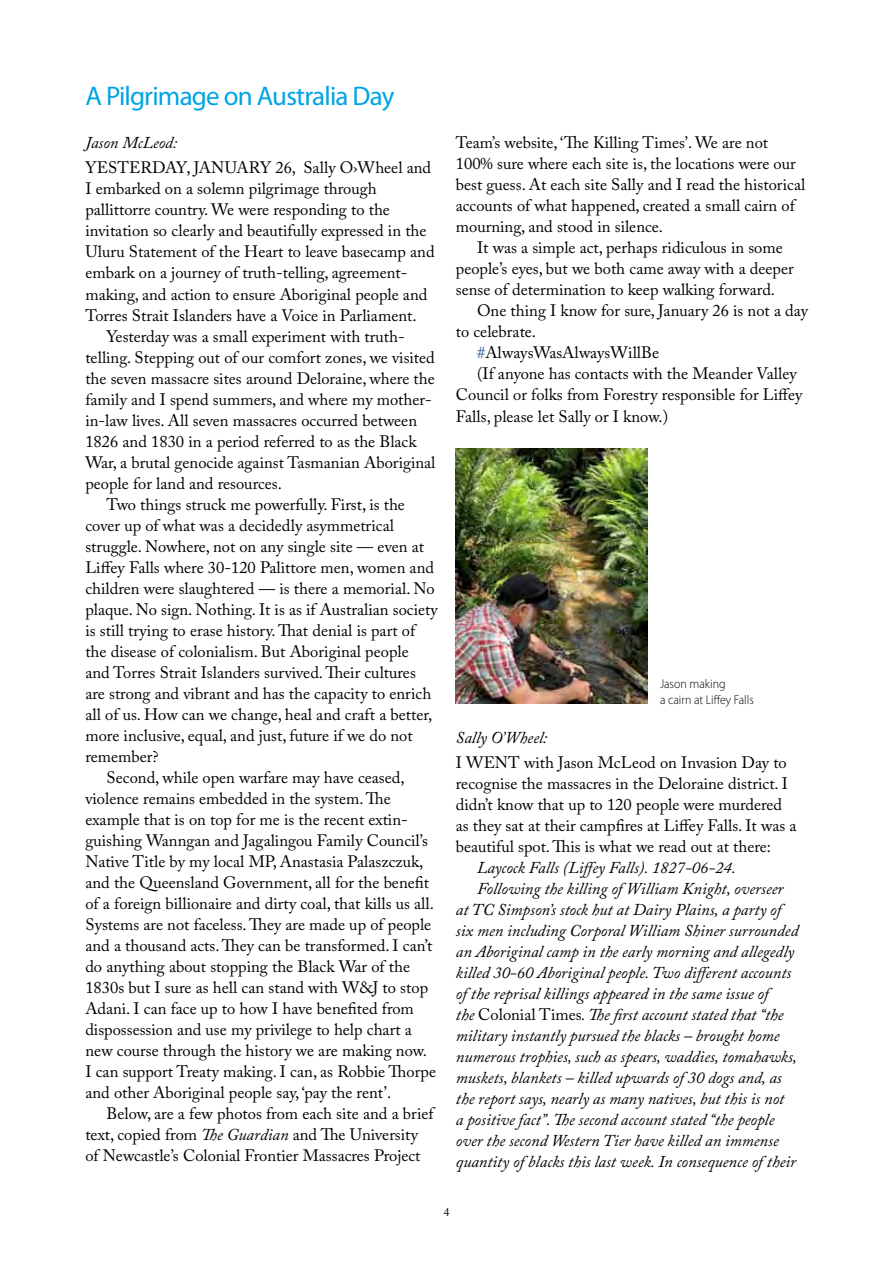
<style>
.page{position:relative;width:893px;height:1263px;background:#fff}
.page>*{position:absolute;margin:0;border:0;box-sizing:border-box;transform-origin:0 0}
.t1{font:27px "Myriad Pro";letter-spacing:-.03em;color:#00a4e4}
.t2{font:16.5px/21px "Adobe Caslon Pro";color:#000}
.t3{font:italic 16.5px "Adobe Caslon Pro";color:#000}
.t4{font:300 12.75px/15.9px "Myriad Pro";color:#000;scale:.94 1}
.t5{font:12px "Adobe Caslon Pro";color:#000}
.s1{font-style:italic}
.s2{color:#446ca8}
.s3{font-style:normal}
</style>
<div class="page">
<img style="left:456px;top:449px;width:191px;height:255px">
<h1 class="t1" style="left:85px;top:80px;width:311px">A Pilgrimage on Australia Day</h1>
<p class="t3" style="left:85px;top:133px;width:93px">Jason McLeod:</p>
<p class="t2" style="left:85px;top:157px;width:347px">Yest erd ay, January 26, Sally O›Wheel and</p>
<p class="t2" style="left:85px;top:178px;width:293px">I embarked on a solemn pilgrimage through</p>
<p class="t2" style="left:85px;top:199px;width:306px">pallittorre country. We were responding to the</p>
<p class="t2" style="left:85px;top:220px;width:343px">invitation so clearly and beautifully expressed in the</p>
<p class="t2" style="left:85px;top:241px;width:351px">Uluru Statement of the Heart to leave basecamp and</p>
<p class="t2" style="left:85px;top:262px;width:324px">embark on a journey of truth-telling, agreement-</p>
<p class="t2" style="left:85px;top:283px;width:343px">making, and action to ensure Aboriginal people and</p>
<p class="t2" style="left:85px;top:304px;width:333px">Torres Strait Islanders have a Voice in Parliament.</p>
<p class="t2" style="left:107px;top:325px;width:300px">Yesterday was a small experiment with truth-</p>
<p class="t2" style="left:85px;top:346px;width:351px">telling. Stepping out of our comfort zones, we visited</p>
<p class="t2" style="left:85px;top:367px;width:351px">the seven massacre sites around Deloraine, where the</p>
<p class="t2" style="left:85px;top:388px;width:348px">family and I spend summers, and where my mother-</p>
<p class="t2" style="left:85px;top:409px;width:333px">in-law lives. All seven massacres occurred between</p>
<p class="t2" style="left:85px;top:430px;width:333px">1826 and 1830 in a period referred to as the Black</p>
<p class="t2" style="left:85px;top:451px;width:352px">War, a brutal genocide against Tasmanian Aboriginal</p>
<p class="t2" style="left:85px;top:472px;width:198px">people for land and resources.</p>
<p class="t2" style="left:107px;top:493px;width:300px">Two things struck me powerfully. First, is the</p>
<p class="t2" style="left:85px;top:514px;width:310px">cover up of what was a decidedly asymmetrical</p>
<p class="t2" style="left:85px;top:535px;width:340px">struggle. Nowhere, not on any single site — even at</p>
<p class="t2" style="left:85px;top:556px;width:350px">Liffey Falls where 30-120 Palittore men, women and</p>
<p class="t2" style="left:85px;top:577px;width:351px">children were slaughtered — is there a memorial. No</p>
<p class="t2" style="left:85px;top:598px;width:354px">plaque. No sign. Nothing. It is as if Australian society</p>
<p class="t2" style="left:85px;top:619px;width:331px">is still trying to erase history. That denial is part of</p>
<p class="t2" style="left:85px;top:640px;width:325px">the disease of colonialism. But Aboriginal people</p>
<p class="t2" style="left:85px;top:661px;width:332px">and Torres Strait Islanders survived. Their cultures</p>
<p class="t2" style="left:85px;top:682px;width:347px">are strong and vibrant and has the capacity to enrich</p>
<p class="t2" style="left:85px;top:703px;width:348px">all of us. How can we change, heal and craft a better,</p>
<p class="t2" style="left:85px;top:724px;width:329px">more inclusive, equal, and just, future if we do not</p>
<p class="t2" style="left:85px;top:745px;width:75px">remember?</p>
<p class="t2" style="left:107px;top:766px;width:299px">Second, while open warfare may have ceased,</p>
<p class="t2" style="left:85px;top:787px;width:307px">violence remains embedded in the system. The</p>
<p class="t2" style="left:85px;top:808px;width:324px">example that is on top for me is the recent extin-</p>
<p class="t2" style="left:85px;top:829px;width:344px">guishing Wanngan and Jagalingou Family Council’s</p>
<p class="t2" style="left:85px;top:850px;width:339px">Native Title by my local MP, Anastasia Palaszczuk,</p>
<p class="t2" style="left:85px;top:871px;width:345px">and the Queensland Government, all for the benefit</p>
<p class="t2" style="left:85px;top:892px;width:350px">of a foreign billionaire and dirty coal, that kills us all.</p>
<p class="t2" style="left:85px;top:913px;width:347px">Systems are not faceless. They are made up of people</p>
<p class="t2" style="left:85px;top:934px;width:348px">and a thousand acts. They can be transformed. I can’t</p>
<p class="t2" style="left:85px;top:955px;width:326px">do anything about stopping the Black War of the</p>
<p class="t2" style="left:85px;top:976px;width:344px">1830s but I sure as hell can stand with W&amp;J to stop</p>
<p class="t2" style="left:85px;top:997px;width:330px">Adani. I can face up to how I have benefited from</p>
<p class="t2" style="left:85px;top:1018px;width:328px">dispossession and use my privilege to help chart a</p>
<p class="t2" style="left:85px;top:1039px;width:343px">new course through the history we are making now.</p>
<p class="t2" style="left:85px;top:1060px;width:352px">I can support Treaty making. I can, as Robbie Thorpe</p>
<p class="t2" style="left:85px;top:1081px;width:307px">and other Aboriginal people say, ‘pay the rent’.</p>
<p class="t2" style="left:107px;top:1102px;width:328px">Below, are a few photos from each site and a brief</p>
<p class="t2" style="left:85px;top:1123px;width:334px">text, copied from <span class="s1">The Guardian</span> and The University</p>
<p class="t2" style="left:85px;top:1144px;width:337px">of Newcastle’s Colonial Frontier Massacres Project</p>
<p class="t2" style="left:456px;top:132px;width:351px">Team’s website, ‘The Killing Times’. We are not 100% sure where each site is, the locations were our best guess. At each site Sally and I read the historical accounts of what happened, created a small cairn of mourning, and stood in silence.</p>
<p class="t2" style="left:456px;top:237px;width:339px;text-indent:21px">It was a simple act, perhaps ridiculous in some people’s eyes, but we both came away with a deeper sense of determination to keep walking forward.</p>
<p class="t2" style="left:477px;top:300px;width:332px">One thing I know for sure, January 26 is not a day</p>
<p class="t2" style="left:456px;top:321px;width:82px">to celebrate.</p>
<p class="t2" style="left:477px;top:342px;width:183px"><span class="s2">#</span>AlwaysWasAlwaysWillBe</p>
<p class="t2" style="left:477px;top:363px;width:321px">(If anyone has contacts with the Meander Valley</p>
<p class="t2" style="left:456px;top:384px;width:348px">Council or folks from Forestry responsible for Liffey</p>
<p class="t2" style="left:456px;top:405px;width:214px">Falls, please let Sally or I know.)</p>
<p class="t4" style="left:660px;top:676px;width:101px">Jason making<br>a cairn at Liffey Falls</p>
<p class="t3" style="left:456px;top:727px;width:93px">Sally O’Wheel:</p>
<p class="t2" style="left:456px;top:752px;width:47px">I went</p>
<p class="t2" style="left:456px;top:752px;width:342px;text-indent:68px">with Jason McLeod on Invasion Day to recognise the massacres in the Deloraine district. I didn’t know that up to 120 people were murdered as they sat at their campfires at Liffey Falls. It was a beautiful spot. This is what we read out at there:</p>
<p class="t3" style="left:477px;top:857px;width:260px">Laycock Falls (Liffey Falls). 1827-06-24.</p>
<p class="t3" style="left:477px;top:878px;width:308px">Following the killing of William Knight, overseer</p>
<p class="t3" style="left:456px;top:899px;width:327px">at TC Simpson’s stock hut at Dairy Plains, a party of</p>
<p class="t3" style="left:456px;top:920px;width:344px">six men including Corporal William Shiner surrounded</p>
<p class="t3" style="left:456px;top:941px;width:340px">an Aboriginal camp in the early morning and allegedly</p>
<p class="t3" style="left:456px;top:962px;width:337px">killed 30-60 Aboriginal people. Two different accounts</p>
<p class="t3" style="left:456px;top:983px;width:314px">of the reprisal killings appeared in the same issue of</p>
<p class="t3" style="left:456px;top:1004px;width:329px">the <span class="s3">Colonial Times</span>. The first account stated that “the</p>
<p class="t3" style="left:456px;top:1025px;width:325px">military instantly pursued the blacks – brought home</p>
<p class="t3" style="left:456px;top:1046px;width:343px">numerous trophies, such as spears, waddies, tomahawks,</p>
<p class="t3" style="left:456px;top:1067px;width:327px">muskets, blankets – killed upwards of 30 dogs and, as</p>
<p class="t3" style="left:456px;top:1088px;width:330px">the report says, nearly as many natives, but this is not</p>
<p class="t3" style="left:456px;top:1109px;width:320px">a positive fact”. The second account stated “the people</p>
<p class="t3" style="left:456px;top:1130px;width:324px">over the second Western Tier have killed an immense</p>
<p class="t3" style="left:456px;top:1151px;width:342px">quantity of blacks this last week. In consequence of their</p>
<p class="t5" style="left:443px;top:1205px;width:7px">4</p>
</div>
